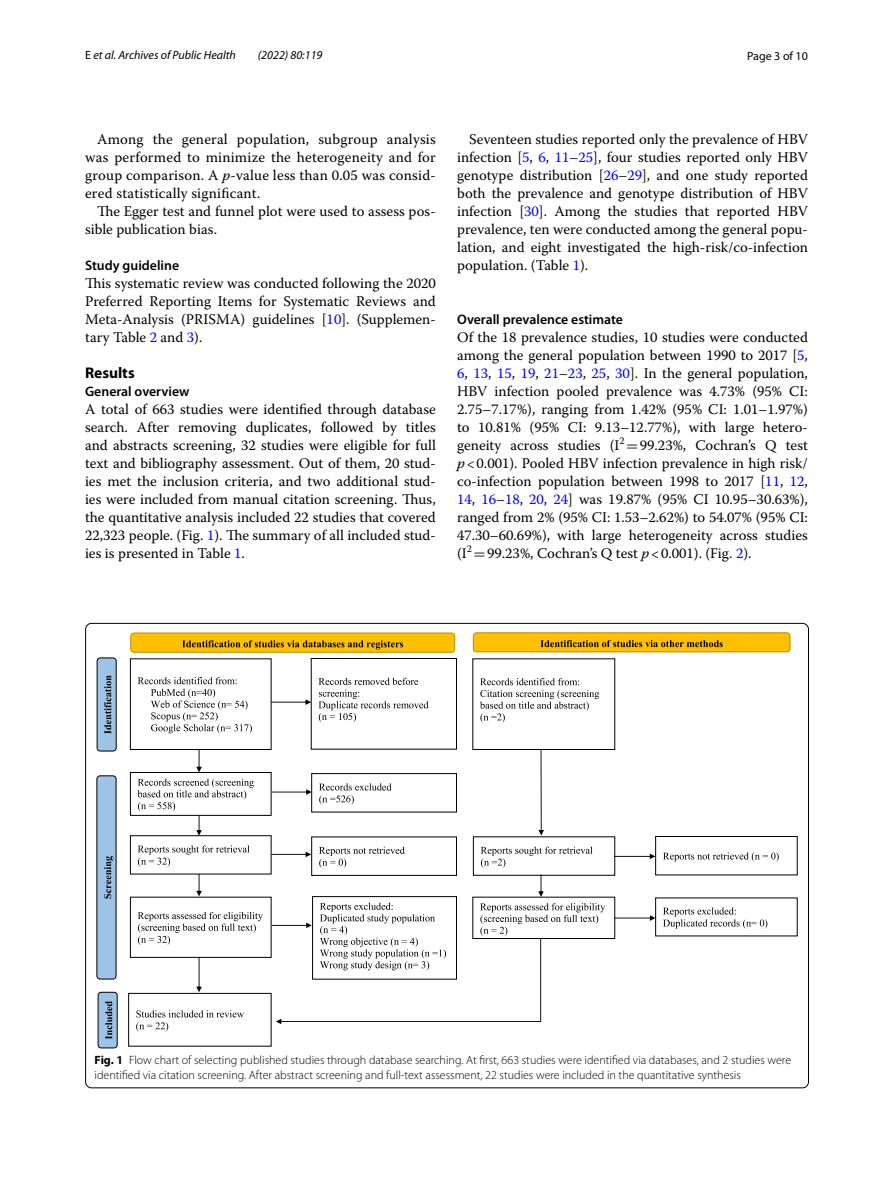
<style>
.page{position:relative;width:893px;height:1187px;background:#fff}
.page>*{position:absolute;margin:0;border:0;box-sizing:border-box;transform-origin:0 0}
.t1{font:700 15.45px "Myriad Pro";color:#000}
.t2{font:14.7px/18px "Warnock Pro";color:#000;text-align:justify}
.t3{font:600 13.8px "Myriad Pro";color:#000}
.t4{font:300 12px/15px "Myriad Pro";color:#000}
.t5{font:italic 12px "Myriad Pro";color:#000}
.t6{font:12px "Myriad Pro";color:#000}
.s1{font-style:normal}
.s2{font-style:italic}
.s3{color:#00f}
.s4{font-family:"MTSY"}
.s5{font-weight:700}
</style>
<div class="page">
<svg style="left:138px;top:677px;width:114px;height:56px"></svg>
<div style="left:311px;top:658px;width:146px;height:91px;border:1px solid #000"></div>
<svg style="left:319px;top:677px;width:110px;height:45px"></svg>
<div style="left:130px;top:772px;width:142px;height:43px;border:1px solid #000"></div>
<div style="left:311px;top:773px;width:146px;height:39px;border:1px solid #000"></div>
<svg style="left:319px;top:783px;width:72px;height:21px"></svg>
<div style="left:130px;top:835px;width:142px;height:39px;border:1px solid #000"></div>
<svg style="left:138px;top:845px;width:112px;height:21px"></svg>
<svg style="left:319px;top:846px;width:86px;height:21px"></svg>
<svg style="left:138px;top:912px;width:125px;height:32px"></svg>
<div style="left:312px;top:896px;width:145px;height:83px;border:1px solid #000"></div>
<svg style="left:480px;top:678px;width:119px;height:44px"></svg>
<svg style="left:663px;top:907px;width:104px;height:21px"></svg>
<div style="left:128px;top:992px;width:144px;height:54px;border:1px solid #000"></div>
<svg style="left:136px;top:1010px;width:108px;height:21px"></svg>
<svg style="left:614px;top:915px;width:41px;height:5px"></svg>
<div style="left:131px;top:633px;width:324px;height:19px;background:#ffc000;border-radius:3px"></div>
<div style="left:130px;top:632px;width:325px;height:20px;border:1px solid #bc8c00;border-radius:3px"></div>
<svg style="left:182px;top:640px;width:221px;height:9px"></svg>
<div style="left:473px;top:632px;width:317px;height:20px;background:#ffc000;border-radius:3px"></div>
<div style="left:473px;top:632px;width:317px;height:20px;border:1px solid #bc8c00;border-radius:3px"></div>
<svg style="left:540px;top:640px;width:183px;height:7px"></svg>
<div style="left:97px;top:658px;width:19px;height:93px;background:#9dc3e6;border-radius:3px"></div>
<div style="left:97px;top:657px;width:20px;height:94px;border:1px solid #000;border-radius:3px"></div>
<svg style="left:104px;top:675px;width:7px;height:58px"></svg>
<div style="left:97px;top:775px;width:19px;height:203px;background:#9dc3e6;border-radius:3px"></div>
<div style="left:96px;top:775px;width:21px;height:204px;border:1px solid #000;border-radius:3px"></div>
<svg style="left:104px;top:856px;width:9px;height:42px"></svg>
<div style="left:98px;top:992px;width:19px;height:55px;background:#9dc3e6;border-radius:3px"></div>
<div style="left:98px;top:991px;width:20px;height:57px;border:1px solid #000;border-radius:3px"></div>
<svg style="left:105px;top:1001px;width:7px;height:38px"></svg>
<svg style="left:481px;top:846px;width:112px;height:21px"></svg>
<div style="left:655px;top:836px;width:143px;height:39px;border:1px solid #000"></div>
<svg style="left:663px;top:852px;width:116px;height:9px"></svg>
<svg style="left:614px;top:853px;width:41px;height:6px"></svg>
<svg style="left:196px;top:749px;width:6px;height:23px"></svg>
<svg style="left:196px;top:873px;width:6px;height:23px"></svg>
<svg style="left:196px;top:957px;width:6px;height:35px"></svg>
<svg style="left:137px;top:778px;width:117px;height:57px"></svg>
<svg style="left:271px;top:699px;width:40px;height:6px"></svg>
<svg style="left:272px;top:789px;width:40px;height:5px"></svg>
<svg style="left:271px;top:851px;width:40px;height:6px"></svg>
<svg style="left:272px;top:902px;width:333px;height:122px"></svg>
<svg style="left:538px;top:749px;width:6px;height:86px"></svg>
<svg style="left:538px;top:874px;width:6px;height:22px"></svg>
<p class="t5" style="left:85px;top:48px;width:152px"><span class="s1">E</span> et al. Archives of Public Health</p>
<p class="t5" style="left:258px;top:48px;width:66px">(2022) 80:119</p>
<p class="t6" style="left:747px;top:48px;width:62px">Page 3 of 10</p>
<p class="t2" style="left:85px;top:130px;width:352px;text-indent:12px">Among the general population, subgroup analysis was performed to minimize the heterogeneity and for group comparison. A <span class="s2">p</span>-value less than 0.05 was consid&shy;ered statistically significant.</p>
<p class="t2" style="left:85px;top:202px;width:352px;text-indent:12px">The Egger test and funnel plot were used to assess pos&shy;sible publication bias.</p>
<p class="t3" style="left:85px;top:256px;width:96px">Study guideline</p>
<p class="t2" style="left:85px;top:274px;width:352px">This systematic review was conducted following the 2020<br>Preferred Reporting Items for Systematic Reviews and Meta-Analysis (PRISMA) guidelines [<span class="s3">10</span>]. (Supplemen&shy;tary Table <span class="s3">2</span> and <span class="s3">3</span>).</p>
<p class="t1" style="left:85px;top:362px;width:51px">Results</p>
<p class="t3" style="left:85px;top:382px;width:106px">General overview</p>
<p class="t2" style="left:85px;top:400px;width:352px">A total of 663 studies were identified through database search. After removing duplicates, followed by titles and abstracts screening, 32 studies were eligible for full text and bibliography assessment. Out of them, 20 stud&shy;ies met the inclusion criteria, and two additional stud&shy;ies were included from manual citation screening. Thus, the quantitative analysis included 22 studies that covered 22,323 people. (Fig. <span class="s3">1</span>). The summary of all included stud&shy;ies is presented in Table <span class="s3">1</span>.</p>
<p class="t2" style="left:457px;top:130px;width:352px;text-indent:12px">Seventeen studies reported only the prevalence of HBV infection [<span class="s3">5</span>, <span class="s3">6</span>, <span class="s3">11</span>–<span class="s3">25</span>], four studies reported only HBV genotype distribution [<span class="s3">26</span>–<span class="s3">29</span>], and one study reported both the prevalence and genotype distribution of HBV infection [<span class="s3">30</span>]. Among the studies that reported HBV prevalence, ten were conducted among the general popu&shy;lation, and eight investigated the high-risk/co-infection population. (Table <span class="s3">1</span>).</p>
<p class="t3" style="left:457px;top:310px;width:167px">Overall prevalence estimate</p>
<p class="t2" style="left:457px;top:328px;width:352px">Of the 18 prevalence studies, 10 studies were conducted among the general population between 1990 to 2017 [<span class="s3">5</span>, <span class="s3">6</span>, <span class="s3">13</span>, <span class="s3">15</span>, <span class="s3">19</span>, <span class="s3">21</span>–<span class="s3">23</span>, <span class="s3">25</span>, <span class="s3">30</span>]. In the general population, HBV infection pooled prevalence was 4.73% (95% CI:<br>2.75–7.17%), ranging from 1.42% (95% CI: 1.01–1.97%) to 10.81% (95% CI: 9.13–12.77%), with large hetero&shy;geneity across studies (I<sup>2</sup> <span class="s4">=</span>99.23%, Cochran’s Q test <span class="s2">p</span>&lt;0.001). Pooled HBV infection prevalence in high risk/ co-infection population between 1998 to 2017 [<span class="s3">11</span>, <span class="s3">12</span>, <span class="s3">14</span>, <span class="s3">16</span>–<span class="s3">18</span>, <span class="s3">20</span>, <span class="s3">24</span>] was 19.87% (95% CI 10.95–30.63%), ranged from 2% (95% CI: 1.53–2.62%) to 54.07% (95% CI:<br>47.30–60.69%), with large heterogeneity across studies (I<sup>2</sup> <span class="s4">=</span>99.23%, Cochran’s Q test <span class="s2">p</span>&lt;0.001). (Fig. <span class="s3">2</span>).</p>
<p class="t4" style="left:95px;top:1052px;width:698px"><span class="s5">Fig. 1</span> Flow chart of selecting published studies through database searching. At first, 663 studies were identified via databases, and 2 studies were identified via citation screening. After abstract screening and full-text assessment, 22 studies were included in the quantitative synthesis</p>
</div>
